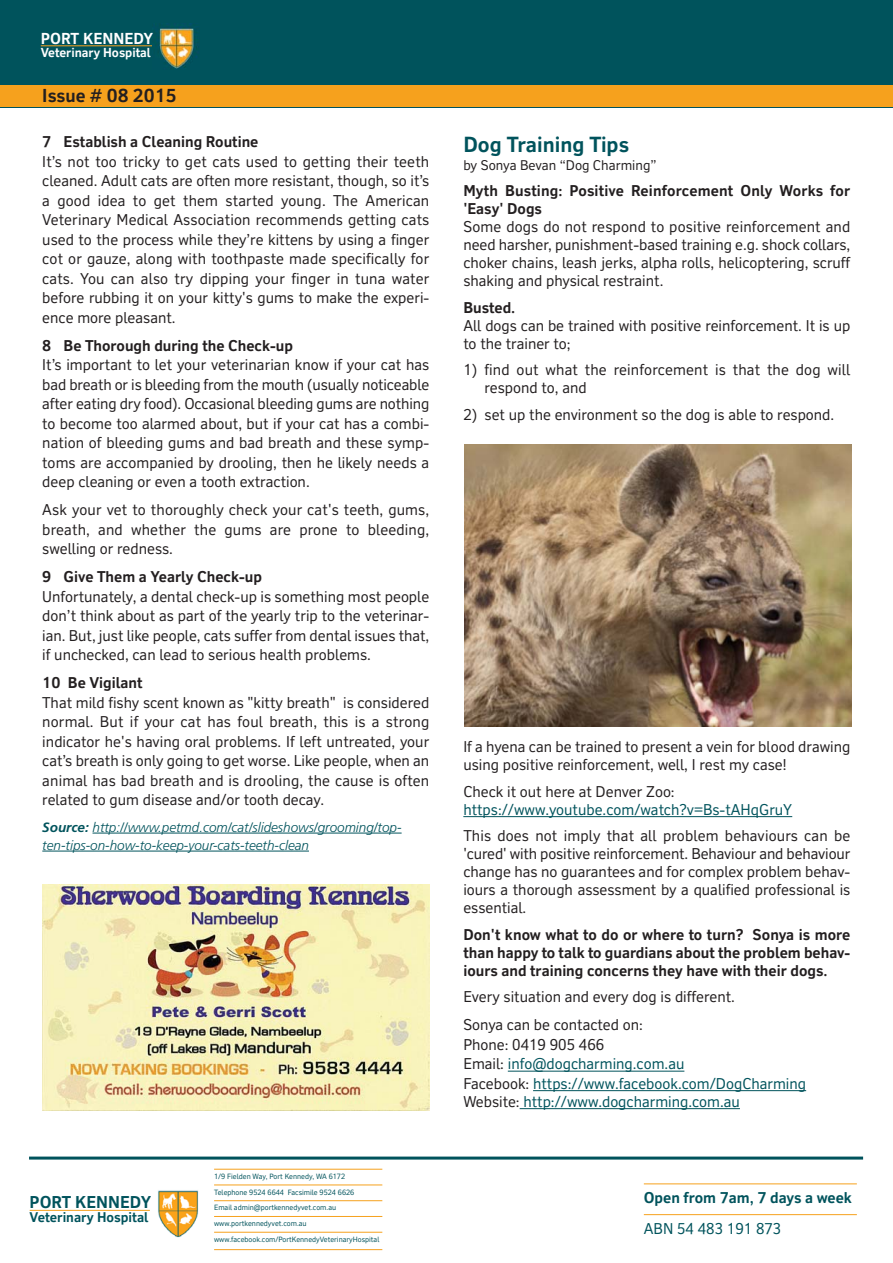
<style>
.page{position:relative;width:893px;height:1263px;background:#fff}
.page>*{position:absolute;margin:0;border:0;box-sizing:border-box;transform-origin:0 0}
.t1{font:700 21px "RT Vickerman";color:#00535c}
.t2{font:700 18px "RT Vickerman";color:#231f20}
.t3{font:700 16.5px "RT Vickerman";color:#00535c}
.t4{font:700 15.3px "RT Vickerman";color:#fff}
.t5{font:15px/19.5px "RT Vickerman";color:#231f20;text-align:justify}
.t6{font:700 15px/18px "RT Vickerman";color:#231f20}
.t7{font:15px/19.5px "RT Vickerman";color:#00535c}
.t8{font:700 15px "RT Vickerman";color:#00535c}
.t9{font:italic 300 13.5px/18px "Frutiger";color:#00535c}
.t10{font:13.5px "RT Vickerman";color:#231f20}
.t11{font:700 13.5px "RT Vickerman";color:#00535c}
.t12{font:700 12.6px "RT Vickerman";color:#fff}
.t13{font:7.35px/15.8px "RT Vickerman";color:#00535c}
.s1{font-weight:700}
.s2{color:#231f20}
</style>
<div class="page">
<img style="left:158px;top:1190px;width:41px;height:48px">
<hr style="left:30px;top:1210px;width:120px;height:1px;background:#f6a11d">
<hr style="left:29px;top:1157px;width:834px;height:3px;background:#00535c">
<div style="left:0;top:0;width:892px;height:107px;background:#00535c"></div>
<div style="left:0;top:85px;width:892px;height:21px;background:#f6a11d"></div>
<hr style="left:41px;top:45px;width:111px;height:1px;background:#f6a11d">
<img style="left:152px;top:23px;width:45px;height:46px">
<hr style="left:463px;top:816px;width:329px;height:1px;background:#00535c">
<hr style="left:508px;top:1071px;width:176px;height:1px;background:#00535c">
<hr style="left:533px;top:1090px;width:273px;height:1px;background:#00535c">
<hr style="left:520px;top:1108px;width:220px;height:1px;background:#00535c">
<hr style="left:214px;top:1169px;width:168px;height:1px;background:#f6a11d">
<hr style="left:214px;top:1185px;width:168px;height:1px;background:#f6a11d">
<hr style="left:214px;top:1200px;width:168px;height:1px;background:#f6a11d">
<hr style="left:214px;top:1216px;width:168px;height:1px;background:#f6a11d">
<hr style="left:214px;top:1232px;width:168px;height:1px;background:#f6a11d">
<hr style="left:214px;top:1249px;width:168px;height:1px;background:#f6a11d">
<hr style="left:644px;top:1184px;width:213px;height:1px;background:#f6a11d">
<hr style="left:644px;top:1214px;width:213px;height:1px;background:#f6a11d">
<hr style="left:92px;top:833px;width:310px;height:1px;background:#00535c">
<hr style="left:42px;top:851px;width:267px;height:1px;background:#00535c">
<img style="left:42px;top:884px;width:387px;height:226px">
<img style="left:465px;top:444px;width:387px;height:283px">
<p class="t4" style="left:41px;top:33px;width:114px">PORT KENNEDY</p>
<p class="t12" style="left:41px;top:48px;width:112px">Veterinary Hospital</p>
<p class="t2" style="left:42px;top:89px;width:136px">Issue # 08 2015</p>
<p class="t6" style="left:42px;top:134px;width:218px">7 Establish a Cleaning Routine</p>
<p class="t5" style="left:42px;top:153px;width:388px">It’s not too tricky to get cats used to getting their teeth cleaned. Adult cats are often more resistant, though, so it’s a good idea to get them started young. The American Veterinary Medical Association recommends getting cats used to the process while they’re kittens by using a finger cot or gauze, along with toothpaste made specifically for cats. You can also try dipping your finger in tuna water before rubbing it on your kitty's gums to make the experi&shy;ence more pleasant.</p>
<p class="t6" style="left:42px;top:338px;width:252px">8 Be Thorough during the Check-up</p>
<p class="t5" style="left:42px;top:356px;width:388px">It’s important to let your veterinarian know if your cat has bad breath or is bleeding from the mouth (usually noticeable after eating dry food). Occasional bleeding gums are nothing to become too alarmed about, but if your cat has a combi&shy;nation of bleeding gums and bad breath and these symp&shy;toms are accompanied by drooling, then he likely needs a deep cleaning or even a tooth extraction.</p>
<p class="t5" style="left:42px;top:501px;width:388px">Ask your vet to thoroughly check your cat's teeth, gums, breath, and whether the gums are prone to bleeding, swelling or redness.</p>
<p class="t6" style="left:42px;top:569px;width:221px">9 Give Them a Yearly Check-up</p>
<p class="t5" style="left:42px;top:588px;width:388px">Unfortunately, a dental check-up is something most people don’t think about as part of the yearly trip to the veterinar&shy;ian. But, just like people, cats suffer from dental issues that, if unchecked, can lead to serious health problems.</p>
<p class="t6" style="left:42px;top:675px;width:102px">10 Be Vigilant</p>
<p class="t5" style="left:42px;top:694px;width:388px">That mild fishy scent known as "kitty breath" is considered normal. But if your cat has foul breath, this is a strong indicator he's having oral problems. If left untreated, your cat’s breath is only going to get worse. Like people, when an animal has bad breath and is drooling, the cause is often related to gum disease and/or tooth decay.</p>
<p class="t9" style="left:42px;top:819px;width:361px"><span class="s1">Source:</span> http://www.petmd.com/cat/slideshows/grooming/top&shy;ten-tips-on-how-to-keep-your-cats-teeth-clean</p>
<p class="t3" style="left:30px;top:1196px;width:123px">PORT KENNEDY</p>
<p class="t11" style="left:30px;top:1212px;width:120px">Veterinary Hospital</p>
<p class="t13" style="left:214px;top:1169px;width:167px">1/9 Fielden Way, Port Kennedy, WA 6172<br>Telephone 9524 6644 Facsimile 9524 6626<br>Email admin@portkennedyvet.com.au www.portkennedyvet.com.au www.facebook.com/PortKennedyVeterinaryHospital</p>
<h1 class="t1" style="left:463px;top:136px;width:167px">Dog Training Tips</h1>
<p class="t10" style="left:463px;top:160px;width:195px">by Sonya Bevan “Dog Charming”</p>
<p class="t6" style="left:463px;top:183px;width:388px">Myth Busting: Positive Reinforcement Only Works for 'Easy' Dogs</p>
<p class="t5" style="left:463px;top:219px;width:388px;line-height:18px">Some dogs do not respond to positive reinforcement and need harsher, punishment-based training e.g. shock collars, choker chains, leash jerks, alpha rolls, helicoptering, scruff shaking and physical restraint.</p>
<p class="t6" style="left:463px;top:300px;width:53px">Busted.</p>
<p class="t5" style="left:463px;top:318px;width:388px;line-height:18px">All dogs can be trained with positive reinforcement. It is up to the trainer to;</p>
<p class="t5" style="left:485px;top:362px;width:367px;line-height:18px;text-indent:-21px">1) find out what the reinforcement is that the dog will respond to, and</p>
<p class="t5" style="left:463px;top:406px;width:372px">2) set up the environment so the dog is able to respond.</p>
<p class="t5" style="left:463px;top:739px;width:388px;line-height:18px">If a hyena can be trained to present a vein for blood drawing using positive reinforcement, well, I rest my case!</p>
<p class="t5" style="left:463px;top:783px;width:213px">Check it out here at Denver Zoo:</p>
<p class="t7" style="left:463px;top:801px;width:330px">https://www.youtube.com/watch?v=Bs-tAHqGruY</p>
<p class="t5" style="left:463px;top:828px;width:388px;line-height:18px">This does not imply that all problem behaviours can be 'cured' with positive reinforcement. Behaviour and behaviour change has no guarantees and for complex problem behav&shy;iours a thorough assessment by a qualified professional is essential.</p>
<p class="t6" style="left:463px;top:927px;width:388px;text-align:justify">Don't know what to do or where to turn? Sonya is more than happy to talk to guardians about the problem behav&shy;iours and training concerns they have with their dogs.</p>
<p class="t5" style="left:463px;top:984px;width:273px;line-height:28px">Every situation and every dog is different.<br>Sonya can be contacted on:</p>
<p class="t7" style="left:463px;top:1036px;width:344px"><span class="s2">Phone: 0419 905 466<br>Email:</span> info@dogcharming.com.au<br><span class="s2">Facebook:</span> https://www.facebook.com/DogCharming</p>
<p class="t7" style="left:463px;top:1093px;width:278px"><span class="s2">Website:</span> http://www.dogcharming.com.au</p>
<p class="t8" style="left:644px;top:1192px;width:210px">Open from 7am, 7 days a week</p>
<p class="t7" style="left:644px;top:1220px;width:139px">ABN 54 483 191 873</p>
</div>
